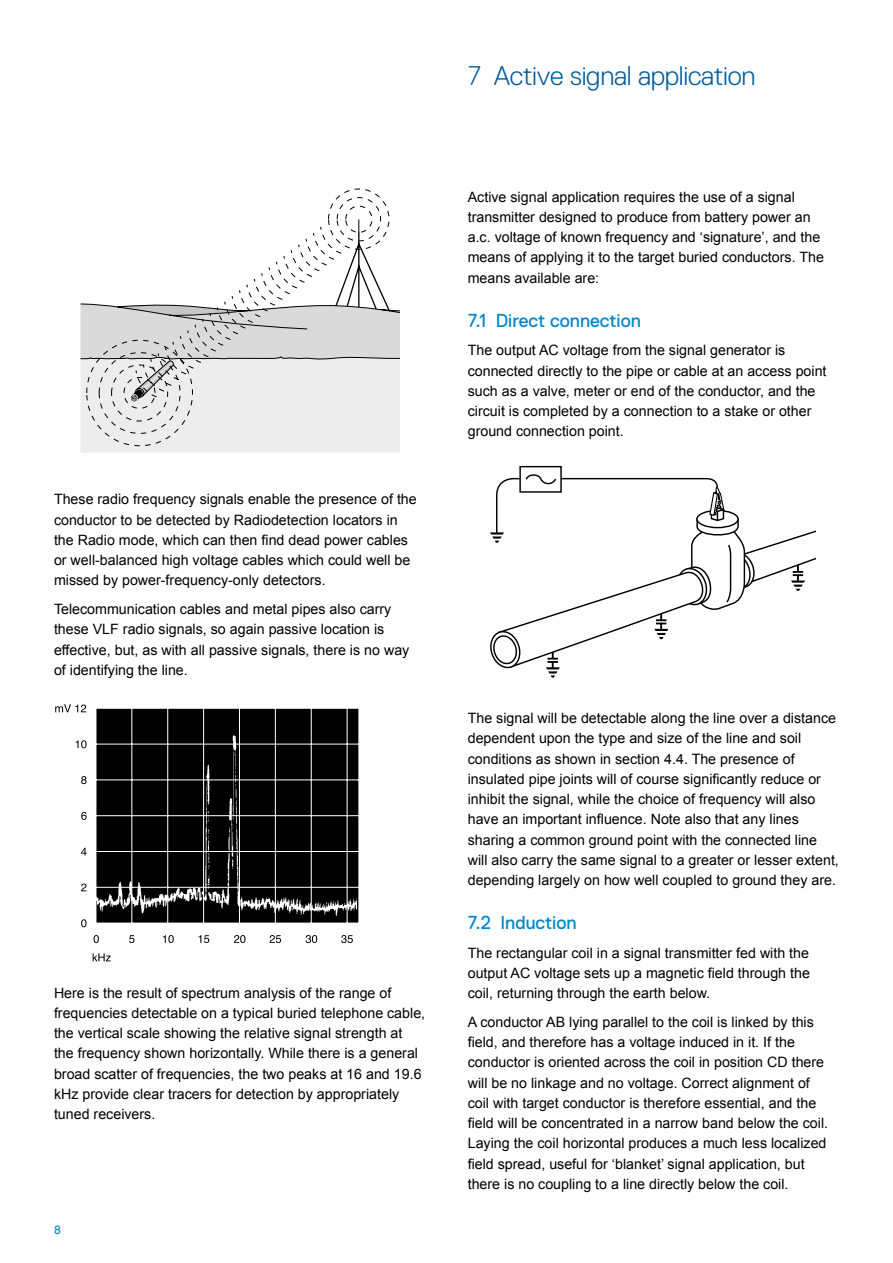
<style>
.page{position:relative;width:893px;height:1263px;background:#fff}
.page>*{position:absolute;margin:0;border:0;box-sizing:border-box;transform-origin:0 0}
.t1{font:300 27px "Replica Std";letter-spacing:-.01em;color:#005a9b}
.t2{font:18.75px "Replica Std";color:#0087cc}
.t3{font:14.25px/20.2px "Arial";color:#000}
.t4{font:12px "Replica Std";color:#0087cc}
</style>
<div class="page">
<svg style="left:80px;top:303px;width:320px;height:150px;background:#e8e8e8"></svg>
<svg style="left:86px;top:189px;width:304px;height:257px"></svg>
<svg style="left:163px;top:935px;width:11px;height:8px"></svg>
<svg style="left:198px;top:935px;width:11px;height:8px"></svg>
<svg style="left:234px;top:935px;width:11px;height:8px"></svg>
<svg style="left:270px;top:935px;width:11px;height:8px"></svg>
<svg style="left:306px;top:935px;width:11px;height:8px"></svg>
<svg style="left:341px;top:935px;width:12px;height:8px"></svg>
<svg style="left:94px;top:935px;width:5px;height:8px"></svg>
<svg style="left:129px;top:935px;width:5px;height:8px"></svg>
<svg style="left:93px;top:953px;width:18px;height:8px"></svg>
<svg style="left:81px;top:919px;width:6px;height:8px"></svg>
<svg style="left:81px;top:883px;width:6px;height:8px"></svg>
<svg style="left:81px;top:848px;width:6px;height:7px"></svg>
<svg style="left:81px;top:812px;width:6px;height:8px"></svg>
<svg style="left:81px;top:776px;width:6px;height:8px"></svg>
<svg style="left:76px;top:740px;width:11px;height:8px"></svg>
<svg style="left:55px;top:704px;width:31px;height:8px"></svg>
<svg style="left:96px;top:708px;width:263px;height:215px;background:#161616"></svg>
<img style="left:97px;top:732px;width:259px;height:186px">
<div style="left:519px;top:466px;width:43px;height:27px;background:#fff;border:1px solid #000"></div>
<svg style="left:490px;top:473px;width:326px;height:205px"></svg>
<p class="t3" style="left:54px;top:489px;width:364px">These radio frequency signals enable the presence of the conductor to be detected by Radiodetection locators in the Radio mode, which can then find dead power cables or well-balanced high voltage cables which could well be missed by power-frequency-only detectors.</p>
<p class="t3" style="left:54px;top:599px;width:357px">Telecommunication cables and metal pipes also carry these VLF radio signals, so again passive location is effective, but, as with all passive signals, there is no way of identifying the line.</p>
<p class="t3" style="left:54px;top:983px;width:373px">Here is the result of spectrum analysis of the range of frequencies detectable on a typical buried telephone cable, the vertical scale showing the relative signal strength at the frequency shown horizontally. While there is a general broad scatter of frequencies, the two peaks at 16 and 19.6 kHz provide clear tracers for detection by appropriately tuned receivers.</p>
<p class="t4" style="left:54px;top:1223px;width:8px">8</p>
<h1 class="t1" style="left:468px;top:61px;width:289px">7 Active signal application</h1>
<p class="t3" style="left:468px;top:187px;width:358px">Active signal application requires the use of a signal transmitter designed to produce from battery power an a.c. voltage of known frequency and ‘signature’, and the means of applying it to the target buried conductors. The means available are:</p>
<h2 class="t2" style="left:468px;top:310px;width:175px">7.1 Direct connection</h2>
<p class="t3" style="left:468px;top:340px;width:360px">The output AC voltage from the signal generator is connected directly to the pipe or cable at an access point such as a valve, meter or end of the conductor, and the circuit is completed by a connection to a stake or other ground connection point.</p>
<p class="t3" style="left:468px;top:708px;width:373px">The signal will be detectable along the line over a distance dependent upon the type and size of the line and soil conditions as shown in section 4.4. The presence of insulated pipe joints will of course significantly reduce or inhibit the signal, while the choice of frequency will also have an important influence. Note also that any lines sharing a common ground point with the connected line will also carry the same signal to a greater or lesser extent, depending largely on how well coupled to ground they are.</p>
<h2 class="t2" style="left:468px;top:912px;width:110px">7.2 Induction</h2>
<p class="t3" style="left:468px;top:942px;width:344px;text-align:justify">The rectangular coil in a signal transmitter fed with the output AC voltage sets up a magnetic field through the coil, returning through the earth below.</p>
<p class="t3" style="left:468px;top:1012px;width:362px">A conductor AB lying parallel to the coil is linked by this field, and therefore has a voltage induced in it. If the conductor is oriented across the coil in position CD there will be no linkage and no voltage. Correct alignment of coil with target conductor is therefore essential, and the field will be concentrated in a narrow band below the coil.<br>Laying the coil horizontal produces a much less localized field spread, useful for ‘blanket’ signal application, but there is no coupling to a line directly below the coil.</p>
</div>
